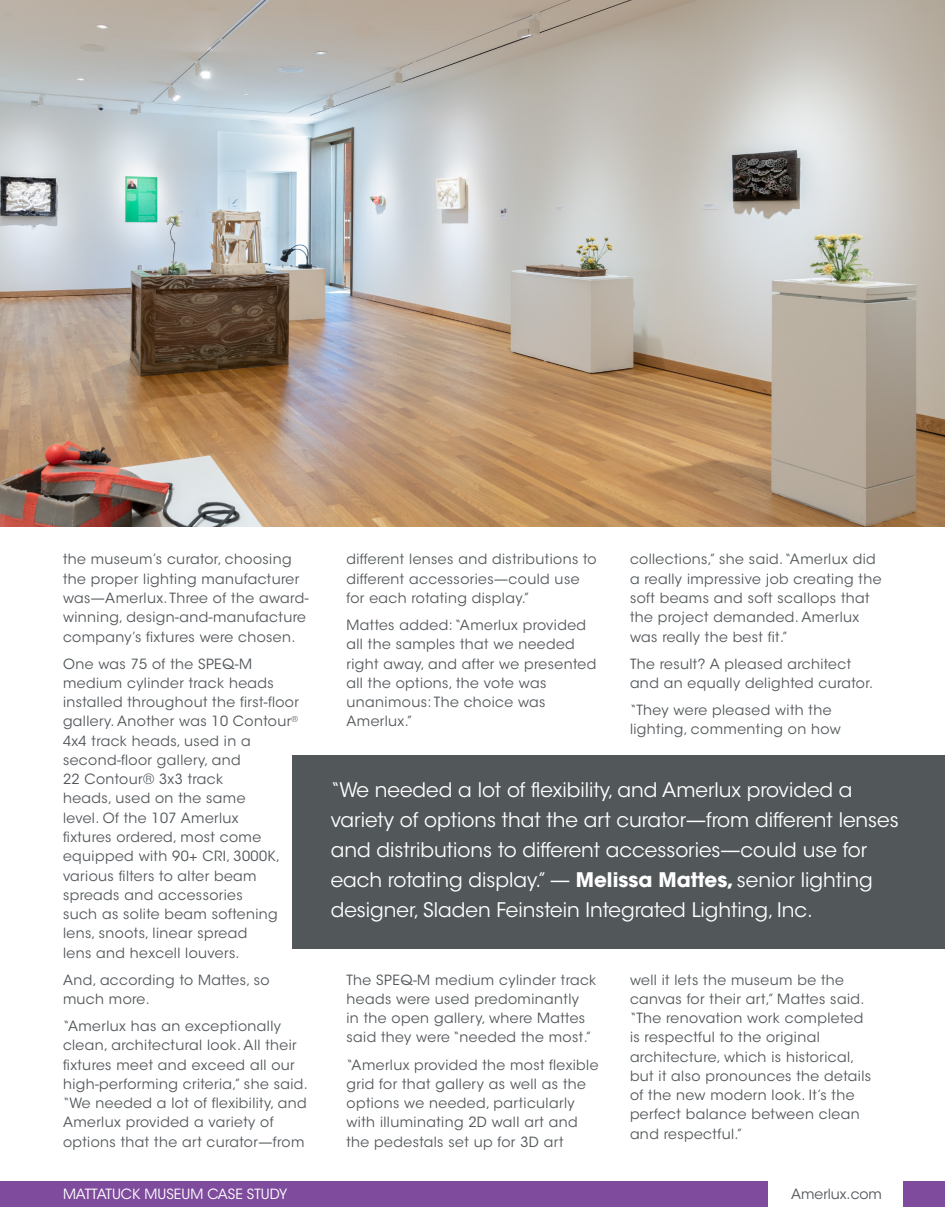
<style>
.page{position:relative;width:945px;height:1229px;background:#fff}
.page>*{position:absolute;margin:0;border:0;box-sizing:border-box;transform-origin:0 0}
.t1{font:19.95px/29.9px "ITC Avant Garde Std";color:#fff}
.t2{font:14px/19.2px "ITC Avant Garde Std";letter-spacing:.03em;color:#52575a}
.t3{font:14px "ITC Avant Garde Std";color:#fff}
.t4{font:14px "ITC Avant Garde Std";color:#52575a}
.s1{font-weight:700}
</style>
<div class="page">
<div style="left:293px;top:755px;width:652px;height:193px;background:#52575a"></div>
<div style="left:0;top:1181px;width:767px;height:26px;background:#7f4b9d"></div>
<div style="left:903px;top:1181px;width:42px;height:26px;background:#7f4b9d"></div>
<img style="left:0;top:0;width:945px;height:526px">
<p class="t2" style="left:63px;top:550px;width:247px">the museum’s curator, choosing the proper lighting manufacturer was—Amerlux. Three of the award&shy;winning, design-and-manufacture company’s fixtures were chosen.</p>
<p class="t2" style="left:63px;top:654px;width:238px">One was 75 of the SPEQ-M medium cylinder track heads installed throughout the first-floor gallery. Another was 10 Contour<sup>®<br></sup>4x4 track heads, used in a second-floor gallery, and<br>22 Contour® 3x3 track<br>heads, used on the same<br>level. Of the 107 Amerlux<br>fixtures ordered, most come equipped with 90+ CRI, 3000K, various filters to alter beam spreads and accessories<br>such as solite beam softening lens, snoots, linear spread<br>lens and hexcell louvers.</p>
<p class="t2" style="left:63px;top:970px;width:208px">And, according to Mattes, so much more.</p>
<p class="t2" style="left:63px;top:1016px;width:246px">“Amerlux has an exceptionally clean, architectural look. All their fixtures meet and exceed all our high-performing criteria,” she said. “We needed a lot of flexibility, and Amerlux provided a variety of options that the art curator—from</p>
<p class="t2" style="left:346px;top:550px;width:252px">different lenses and distributions to different accessories—could use for each rotating display.”</p>
<p class="t2" style="left:346px;top:615px;width:251px">Mattes added: “Amerlux provided all the samples that we needed right away, and after we presented all the options, the vote was unanimous: The choice was<br>Amerlux.”</p>
<p class="t2" style="left:630px;top:550px;width:253px">collections,” she said. “Amerlux did a really impressive job creating the soft beams and soft scallops that the project demanded. Amerlux was really the best fit.”</p>
<p class="t2" style="left:630px;top:654px;width:245px">The result? A pleased architect and an equally delighted curator.</p>
<p class="t2" style="left:630px;top:700px;width:212px">“They were pleased with the lighting, commenting on how</p>
<p class="t1" style="left:331px;top:775px;width:570px">“We needed a lot of flexibility, and Amerlux provided a variety of options that the art curator—from different lenses and distributions to different accessories—could use for each rotating display.” — <span class="s1">Melissa Mattes,</span> senior lighting designer, Sladen Feinstein Integrated Lighting, Inc.</p>
<p class="t2" style="left:346px;top:970px;width:251px">The SPEQ-M medium cylinder track heads were used predominantly<br>in the open gallery, where Mattes said they were “needed the most.”</p>
<p class="t2" style="left:346px;top:1055px;width:253px">“Amerlux provided the most flexible grid for that gallery as well as the options we needed, particularly with illuminating 2D wall art and the pedestals set up for 3D art</p>
<p class="t2" style="left:630px;top:970px;width:243px">well it lets the museum be the canvas for their art,” Mattes said. “The renovation work completed is respectful to the original architecture, which is historical, but it also pronounces the details of the new modern look. It’s the perfect balance between clean and respectful.”</p>
<p class="t3" style="left:63px;top:1185px;width:226px">MATTATUCK MUSEUM CASE STUDY</p>
<p class="t4" style="left:791px;top:1185px;width:92px">Amerlux.com</p>
</div>
